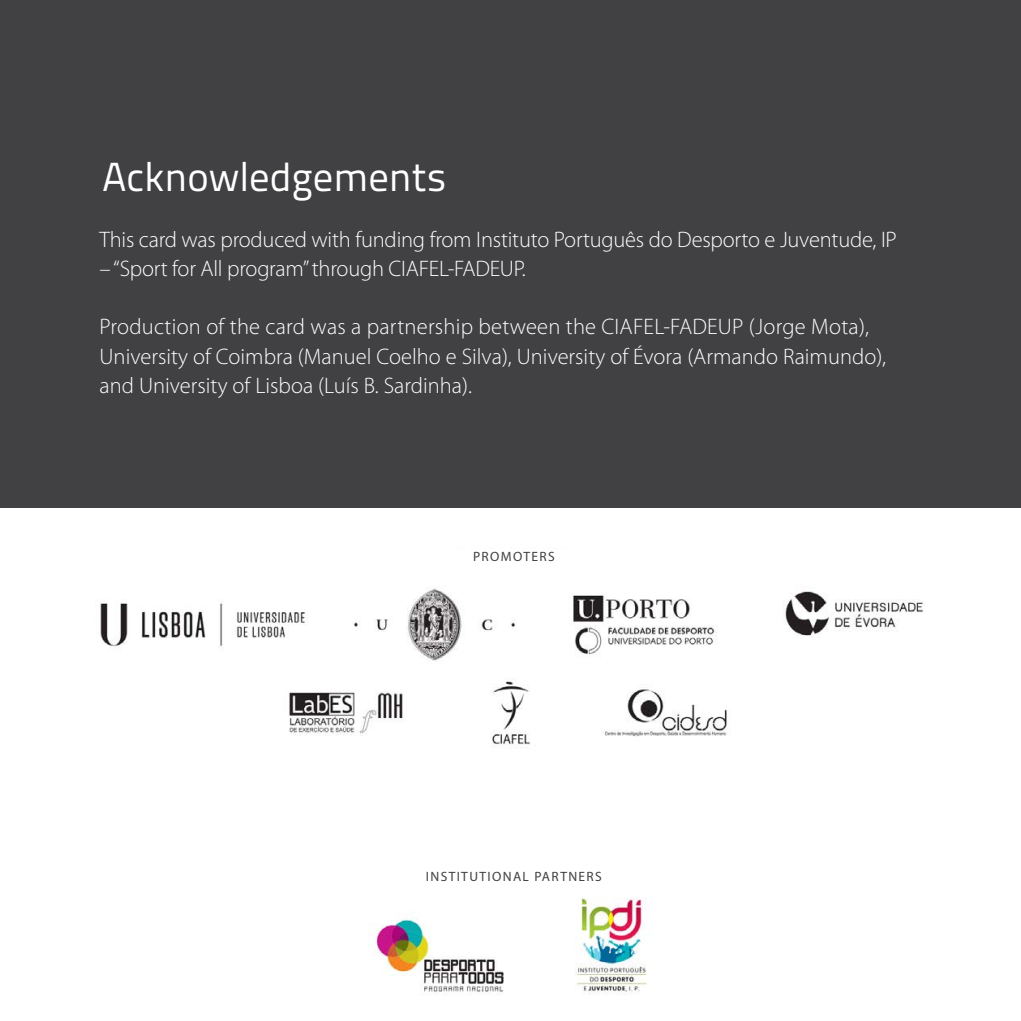
<style>
.page{position:relative;width:1021px;height:1021px;background:#fff}
.page>*{position:absolute;margin:0;border:0;box-sizing:border-box;transform-origin:0 0}
.t1{font:40.5px "Titillium Text 14 L 400 wt";color:#fff}
.t2{font:300 22.5px/29.2px "Myriad Pro";color:#fff}
.t3{font:13.5px "Myriad Pro";letter-spacing:.1em;color:#414042}
</style>
<div class="page">
<img style="left:100px;top:588px;width:824px;height:161px">
<div style="left:0;top:0;width:1020px;height:507px;background:#414042"></div>
<img style="left:374px;top:898px;width:273px;height:97px">
<p class="t1" style="left:102px;top:152px;width:346px">Acknowledgements</p>
<p class="t2" style="left:100px;top:224px;width:798px">This card was produced with funding from Instituto Português do Desporto e Juventude, IP</p>
<p class="t2" style="left:100px;top:253px;width:427px">– “Sport for All program” through CIAFEL-FADEUP.</p>
<p class="t2" style="left:100px;top:312px;width:788px">Production of the card was a partnership between the CIAFEL-FADEUP (Jorge Mota),<br>University of Coimbra (Manuel Coelho e Silva), University of Évora (Armando Raimundo), and University of Lisboa (Luís B. Sardinha).</p>
<p class="t3" style="left:473px;top:548px;width:83px">PROMOTERS</p>
<p class="t3" style="left:426px;top:868px;width:177px">INSTITUTIONAL PARTNERS</p>
</div>
